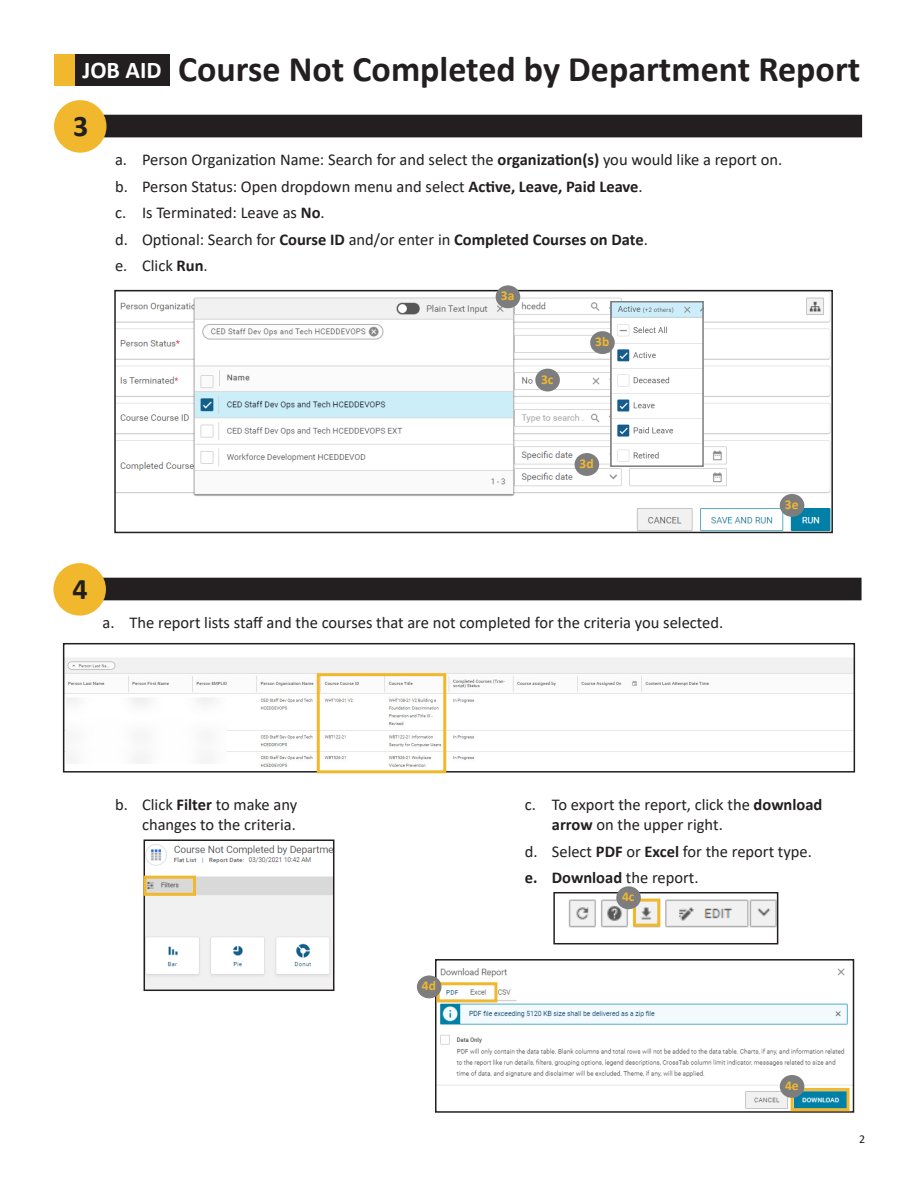
<style>
.page{position:relative;width:918px;height:1188px;background:#fff}
.page>*{position:absolute;margin:0;border:0;box-sizing:border-box;transform-origin:0 0}
.t1{font:700 36px "Calibri";color:#231f20}
.t2{font:700 30px "Calibri";color:#231f20}
.t3{font:700 24px "Calibri";color:#fff}
.t4{font:16.5px/19.8px "Calibri";color:#231f20;text-align:right}
.t5{font:700 16.5px "Calibri";color:#231f20}
.t6{font:700 13.5px "Calibri";color:#f1b82d}
.t7{font:12px "Calibri";color:#231f20}
.s1{font-weight:700}
.s2{font-weight:400}
</style>
<div class="page">
<img style="left:117px;top:293px;width:713px;height:237px">
<div style="left:114px;top:290px;width:719px;height:243px;border:2px solid #231f20"></div>
<div style="left:54px;top:54px;width:115px;height:32px;background:#231f20"></div>
<div style="left:54px;top:54px;width:20px;height:32px;background:#f1b82d"></div>
<div style="left:69px;top:115px;width:792px;height:22px;background:#231f20"></div>
<div style="left:54px;top:100px;width:52px;height:53px;background:#f1b82d;border-radius:50%"></div>
<div style="left:496px;top:285px;width:24px;height:23px;background:#7d7d7d;border-radius:50%"></div>
<div style="left:535px;top:369px;width:25px;height:23px;background:#7d7d7d;border-radius:50%"></div>
<div style="left:575px;top:453px;width:24px;height:23px;background:#7d7d7d;border-radius:50%"></div>
<div style="left:780px;top:494px;width:24px;height:23px;background:#7d7d7d;border-radius:50%"></div>
<img style="left:613px;top:304px;width:88px;height:160px">
<div style="left:610px;top:301px;width:94px;height:166px;border:2px solid #7d7d7d"></div>
<div style="left:590px;top:331px;width:25px;height:23px;background:#7d7d7d;border-radius:50%"></div>
<div style="left:69px;top:578px;width:792px;height:22px;background:#231f20"></div>
<div style="left:53px;top:563px;width:53px;height:53px;background:#f1b82d;border-radius:50%"></div>
<img style="left:66px;top:658px;width:786px;height:112px">
<div style="left:63px;top:643px;width:792px;height:130px;border:2px solid #231f20"></div>
<img style="left:147px;top:844px;width:184px;height:144px">
<div style="left:144px;top:839px;width:190px;height:152px;border:2px solid #231f20"></div>
<img style="left:568px;top:898px;width:207px;height:30px">
<div style="left:553px;top:892px;width:225px;height:52px;border:2px solid #231f20"></div>
<div style="left:317px;top:673px;width:129px;height:100px;border:3px solid #f1b82d"></div>
<div style="left:144px;top:876px;width:52px;height:20px;border:3px solid #f1b82d"></div>
<div style="left:633px;top:899px;width:27px;height:28px;border:3px solid #f1b82d"></div>
<img style="left:438px;top:968px;width:413px;height:142px">
<div style="left:435px;top:959px;width:419px;height:154px;border:2px solid #231f20"></div>
<div style="left:437px;top:982px;width:60px;height:20px;border:3px solid #f1b82d"></div>
<div style="left:791px;top:1088px;width:59px;height:23px;border:3px solid #f1b82d"></div>
<div style="left:616px;top:886px;width:25px;height:23px;background:#7d7d7d;border-radius:50%"></div>
<div style="left:417px;top:975px;width:24px;height:23px;background:#7d7d7d;border-radius:50%"></div>
<div style="left:780px;top:1075px;width:24px;height:23px;background:#7d7d7d;border-radius:50%"></div>
<p class="t1" style="left:178px;top:44px;width:684px">Course Not Completed by Department Report</p>
<p class="t3" style="left:82px;top:53px;width:81px">JOB AID</p>
<p class="t2" style="left:73px;top:105px;width:17px">3</p>
<p class="t4" style="left:115px;top:149px;width:669px">a. Person Organization Name: Search for and select the <span class="s1">organization(s)</span> you would like a report on.</p>
<p class="t4" style="left:115px;top:176px;width:529px">b. Person Status: Open dropdown menu and select <span class="s1">Active, Leave, Paid Leave</span>.</p>
<p class="t4" style="left:115px;top:202px;width:211px">c. Is Terminated: Leave as <span class="s1">No</span>.</p>
<p class="t4" style="left:115px;top:229px;width:534px">d. Optional: Search for <span class="s1">Course ID</span> and/or enter in <span class="s1">Completed Courses on Date</span>.</p>
<p class="t4" style="left:115px;top:255px;width:94px">e. Click <span class="s1">Run</span>.</p>
<p class="t6" style="left:501px;top:286px;width:15px">3a</p>
<p class="t6" style="left:541px;top:370px;width:14px">3c</p>
<p class="t6" style="left:595px;top:332px;width:16px">3b</p>
<p class="t6" style="left:580px;top:454px;width:16px">3d</p>
<p class="t2" style="left:73px;top:568px;width:17px">4</p>
<p class="t4" style="left:103px;top:612px;width:622px">a. The report lists staff and the courses that are not completed for the criteria you selected.</p>
<p class="t6" style="left:785px;top:495px;width:15px">3e</p>
<p class="t4" style="left:115px;top:794px;width:184px">b. Click <span class="s1">Filter</span> to make any changes to the criteria.</p>
<p class="t4" style="left:552px;top:794px;width:272px;text-align:left;text-indent:-27px">c. To export the report, click the <span class="s1">download arrow</span> on the upper right.</p>
<p class="t4" style="left:525px;top:841px;width:289px">d. Select <span class="s1">PDF</span> or <span class="s1">Excel</span> for the report type.</p>
<p class="t5" style="left:525px;top:866px;width:175px">e. Download <span class="s2">the report.</span></p>
<p class="t6" style="left:422px;top:976px;width:16px">4d</p>
<p class="t6" style="left:622px;top:887px;width:14px">4c</p>
<p class="t6" style="left:785px;top:1076px;width:15px">4e</p>
<p class="t7" style="left:859px;top:1131px;width:8px">2</p>
</div>
